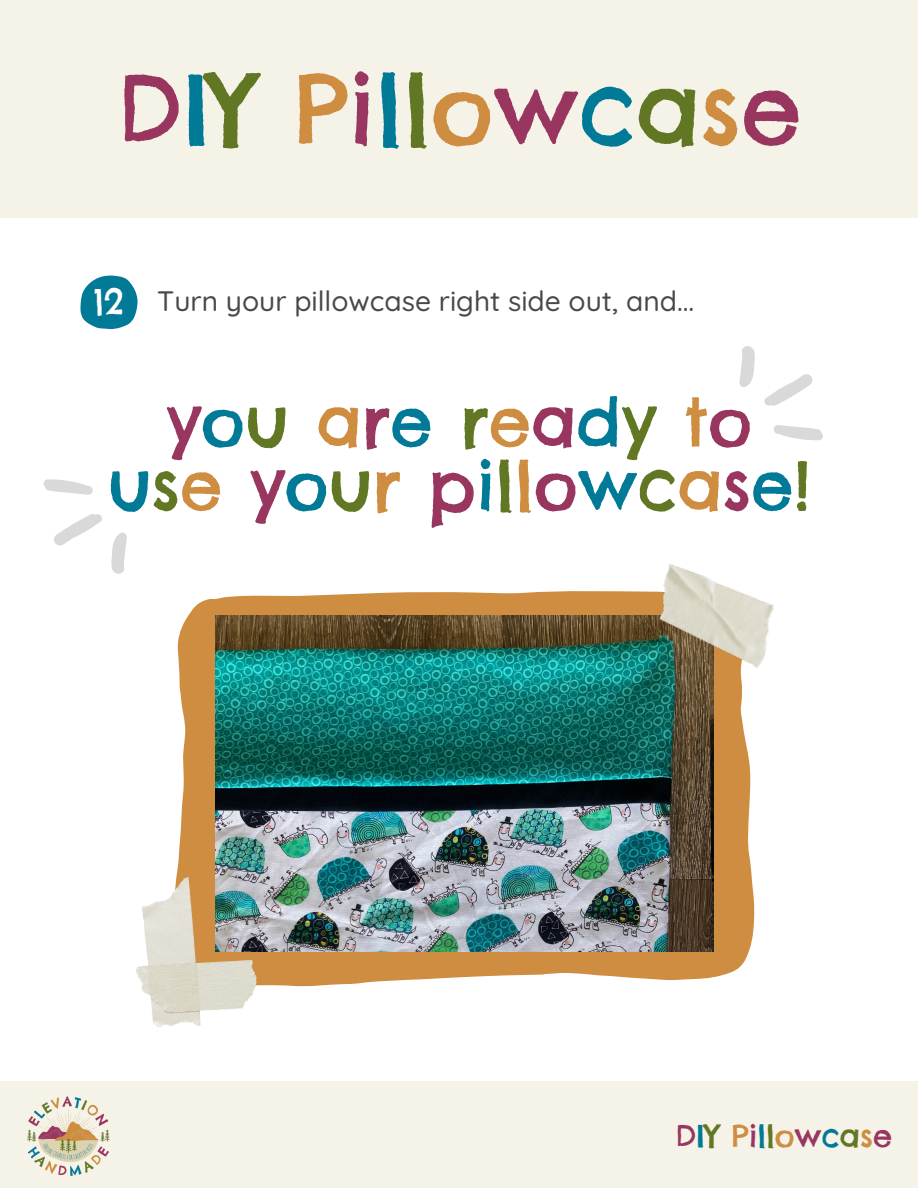
<style>
.page{position:relative;width:918px;height:1188px;background:#fff}
.page>*{position:absolute;margin:0;border:0;box-sizing:border-box;transform-origin:0 0}
.t1{font:96px "Chelsea Market";color:#98365f}
.t2{font:67.2px/63.8px "Chelsea Market";color:#007a97;text-align:center}
.t3{font:35.4px "Chelsea Market";color:#fff}
.t4{font:30.45px "Chelsea Market";color:#98365f}
.t5{font:500 28.05px "Quicksand";color:#494949}
.s1{color:#007a97}
.s2{color:#627723}
.s3{color:#ce8d40}
.s4{color:#993760}
.s5{color:#98365f}
</style>
<div class="page">
<div style="left:0;top:0;width:918px;height:217px;background:#f5f2e8"></div>
<div style="left:0;top:1082px;width:918px;height:106px;background:#f5f2e8"></div>
<img style="left:27px;top:1096px;width:83px;height:80px">
<svg style="left:80px;top:275px;width:58px;height:54px"></svg>
<svg style="left:176px;top:591px;width:578px;height:396px;fill:#ce8d40"></svg>
<img style="left:215px;top:616px;width:499px;height:336px">
<img style="left:644px;top:564px;width:130px;height:105px">
<img style="left:136px;top:876px;width:121px;height:151px">
<svg style="left:739px;top:346px;width:84px;height:94px"></svg>
<svg style="left:43px;top:479px;width:84px;height:95px"></svg>
<p class="t1" style="left:117px;top:48px;width:686px">D<span class="s1">I</span><span class="s2">Y</span> <span class="s3">P</span><span class="s4">i</span><span class="s1">l</span><span class="s2">l</span><span class="s3">o</span>w<span class="s1">c</span><span class="s2">a</span><span class="s3">s</span>e</p>
<p class="t3" style="left:94px;top:280px;width:32px">12</p>
<p class="t5" style="left:157px;top:283px;width:539px">Turn your pillowcase right side out, and...</p>
<p class="t2" style="left:107px;top:390px;width:705px"><span class="s5">y</span>o<span class="s2">u</span> <span class="s3">a</span><span class="s4">r</span>e <span class="s2">r</span><span class="s3">e</span><span class="s5">a</span>d<span class="s2">y</span> <span class="s3">t</span><span class="s5">o </span>u<span class="s2">s</span><span class="s3">e</span> <span class="s5">y</span>o<span class="s2">u</span><span class="s3">r</span> <span class="s5">p</span>i<span class="s2">l</span><span class="s3">l</span><span class="s5">o</span>w<span class="s2">c</span><span class="s3">a</span><span class="s5">s</span>e<span class="s2">!</span></p>
<p class="t4" style="left:675px;top:1117px;width:218px">D<span class="s1">I</span><span class="s2">Y</span> <span class="s3">P</span><span class="s4">i</span><span class="s1">l</span><span class="s2">l</span><span class="s3">o</span>w<span class="s1">c</span><span class="s2">a</span><span class="s3">s</span>e</p>
</div>
